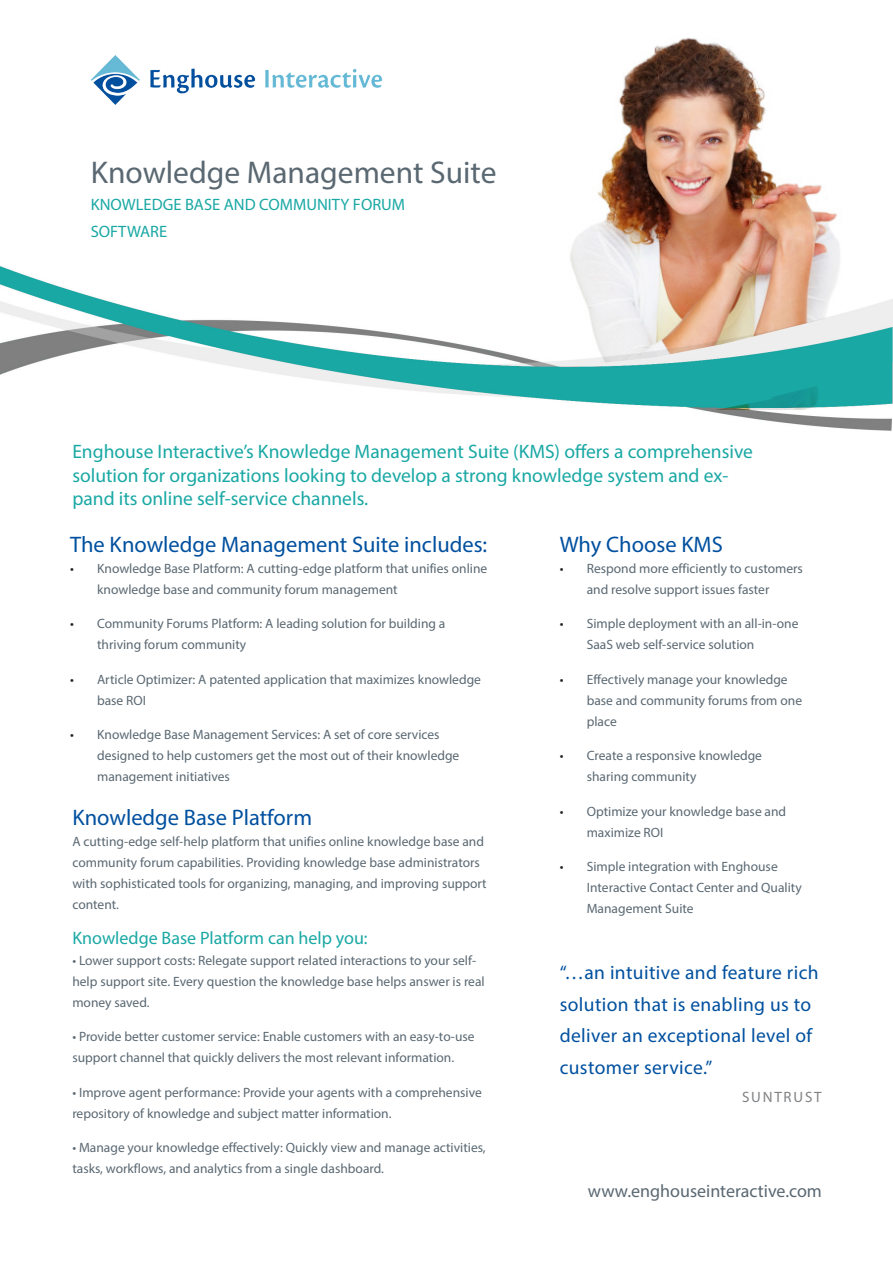
<style>
.page{position:relative;width:893px;height:1263px;background:#fff}
.page>*{position:absolute;margin:0;border:0;box-sizing:border-box;transform-origin:0 0}
.t1{font:31.5px "Myriad Pro";color:#5a6872}
.Heading{font:22.5px "Myriad Pro";color:#01509f}
.t2{font:19.5px/23.4px "Myriad Pro";color:#19a8a4}
.Callout__Quote{font:19.5px/31.5px "Myriad Pro";letter-spacing:.02em;color:#01509f}
.Body_Copy{font:18px "Myriad Pro";color:#19a8a4}
.t3{font:18px "Myriad Pro";color:#5a6872}
.Below_Title{font:16.5px/27px "Myriad Pro";color:#19a8a4}
.Callout__Quote-2{font:15px "Myriad Pro";letter-spacing:.12em;color:#808285}
.Body_Copy-2{font:13.5px/21px "Myriad Pro";color:#5a6872}
.s1{color:#231f20}
</style>
<div class="page">
<img style="left:574px;top:37px;width:265px;height:206px">
<img style="left:0;top:243px;width:893px;height:188px">
<img style="left:91px;top:55px;width:291px;height:50px">
<p class="t1" style="left:91px;top:153px;width:407px">Knowledge Management Suite</p>
<p class="Below_Title" style="left:91px;top:191px;width:316px">KNOWLEDGE BASE AND COMMUNITY FORUM<br>SOFTWARE</p>
<p class="t2" style="left:72px;top:440px;width:682px">Enghouse Interactive’s Knowledge Management Suite (KMS) offers a comprehensive solution for organizations looking to develop a strong knowledge system and ex&shy;pand its online self-service channels.</p>
<p class="Heading" style="left:70px;top:530px;width:419px">The Knowledge Management Suite includes:</p>
<p class="Body_Copy-2" style="left:97px;top:558px;width:392px;text-indent:-27px"><span class="s1">•</span> Knowledge Base Platform: A cutting-edge platform that unifies online knowledge base and community forum management</p>
<p class="Body_Copy-2" style="left:97px;top:613px;width:350px;text-indent:-27px"><span class="s1">•</span> Community Forums Platform: A leading solution for building a thriving forum community</p>
<p class="Body_Copy-2" style="left:97px;top:669px;width:385px;text-indent:-27px"><span class="s1">•</span> Article Optimizer: A patented application that maximizes knowledge base ROI</p>
<p class="Body_Copy-2" style="left:97px;top:724px;width:364px;text-indent:-27px"><span class="s1">•</span> Knowledge Base Management Services: A set of core services designed to help customers get the most out of their knowledge management initiatives</p>
<p class="Heading" style="left:560px;top:530px;width:165px">Why Choose KMS</p>
<p class="Body_Copy-2" style="left:560px;top:558px;width:245px;text-align:center"><span class="s1">•</span> Respond more efficiently to customers and resolve support issues faster</p>
<p class="Body_Copy-2" style="left:587px;top:613px;width:213px;text-indent:-27px"><span class="s1">•</span> Simple deployment with an all-in-one<br>SaaS web self-service solution</p>
<p class="Body_Copy-2" style="left:587px;top:669px;width:217px;text-indent:-27px"><span class="s1">•</span> Effectively manage your knowledge base and community forums from one place</p>
<p class="Body_Copy-2" style="left:587px;top:745px;width:177px;text-indent:-27px"><span class="s1">•</span> Create a responsive knowledge sharing community</p>
<p class="Body_Copy-2" style="left:587px;top:801px;width:201px;text-indent:-27px"><span class="s1">•</span> Optimize your knowledge base and maximize ROI</p>
<p class="Body_Copy-2" style="left:587px;top:856px;width:217px;text-indent:-27px"><span class="s1">•</span> Simple integration with Enghouse<br>Interactive Contact Center and Quality<br>Management Suite</p>
<p class="Heading" style="left:72px;top:804px;width:241px">Knowledge Base Platform</p>
<p class="Body_Copy-2" style="left:72px;top:831px;width:416px">A cutting-edge self-help platform that unifies online knowledge base and community forum capabilities. Providing knowledge base administrators with sophisticated tools for organizing, managing, and improving support content.</p>
<p class="Body_Copy" style="left:72px;top:927px;width:297px">Knowledge Base Platform can help you:</p>
<p class="Body_Copy-2" style="left:72px;top:950px;width:414px">• Lower support costs: Relegate support related interactions to your self&shy;help support site. Every question the knowledge base helps answer is real money saved.</p>
<p class="Body_Copy-2" style="left:72px;top:1026px;width:404px">• Provide better customer service: Enable customers with an easy-to-use support channel that quickly delivers the most relevant information.</p>
<p class="Body_Copy-2" style="left:72px;top:1082px;width:411px">• Improve agent performance: Provide your agents with a comprehensive repository of knowledge and subject matter information.</p>
<p class="Body_Copy-2" style="left:72px;top:1137px;width:415px">• Manage your knowledge effectively: Quickly view and manage activities, tasks, workflows, and analytics from a single dashboard.</p>
<p class="Callout__Quote" style="left:560px;top:957px;width:260px">“…an intuitive and feature rich solution that is enabling us to deliver an exceptional level of customer service.”</p>
<p class="Callout__Quote-2" style="left:742px;top:1087px;width:81px">SUNTRUST</p>
<p class="t3" style="left:588px;top:1180px;width:235px">www.enghouseinteractive.com</p>
</div>
